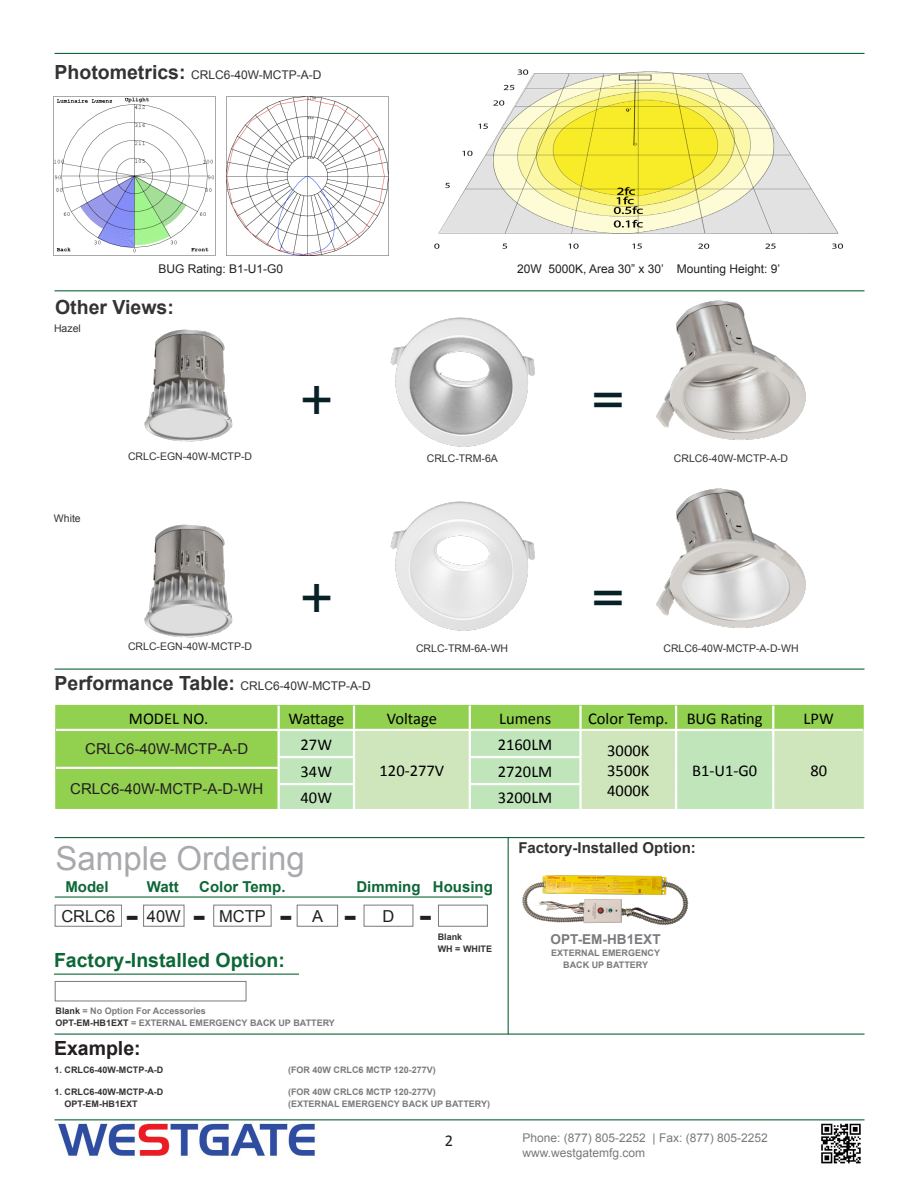
<style>
.page{position:relative;width:918px;height:1188px;background:#fff}
.page>*{position:absolute;margin:0;border:0;box-sizing:border-box;transform-origin:0 0}
.t1{font:47.1px "Handel Gothic";color:#072127}
.t2{font:33px "Arial";color:#a8a9ad}
.t3{font:700 28.5px "Verdana";color:#231f20}
.t4{font:700 19.5px "Arial";color:#0d6736}
.t5{font:700 19.5px "Arial";color:#333}
.t6{font:700 19.5px "Arial";color:#231f20}
.t7{font:16.5px "Calibri";color:#000}
.t8{font:16.5px "Arial";color:#231f20}
.t9{font:16.5px "Calibri";color:#231f20}
.t10{font:15px "Arial";color:#231f20}
.t11{font:700 15px "Arial";color:#0d6736}
.t12{font:700 15px "Arial";color:#333}
.t13{font:700 13.65px "Arial";color:#7a7b7e}
.t14{font:12px "Arial";color:#333}
.t15{font:12px "Arial";color:#787a7d}
.t16{font:12px "Arial";color:#231f20}
.t17{font:10.5px "Arial";color:#333}
.t18{font:700 9px "Arial";color:#7a7b7e}
.t19{font:700 9px "Arial";color:#7b7b7e}
.t20{font:700 9px "Arial";color:#333}
.t21{font:700 9px "Arial";color:#323332}
.s1{font-weight:700;font-size:19.5px}
.s2{color:#323332}
.s3{color:#7b7b7e}
</style>
<div class="page">
<hr style="left:55px;top:669px;width:810px;height:1px;background:#0d6736">
<hr style="left:55px;top:53px;width:810px;height:1px;background:#0d6736">
<hr style="left:55px;top:290px;width:810px;height:1px;background:#0d6736">
<hr style="left:55px;top:837px;width:810px;height:1px;background:#0d6736">
<hr style="left:55px;top:1034px;width:810px;height:1px;background:#0d6736">
<hr style="left:55px;top:1119px;width:810px;height:1px;background:#0d6736">
<hr style="left:508px;top:838px;width:1px;height:197px;background:#0d6736">
<div style="left:55px;top:905px;width:67px;height:22px;border:1px solid #787a7d"></div>
<div style="left:213px;top:905px;width:59px;height:22px;border:1px solid #787a7d"></div>
<div style="left:297px;top:905px;width:41px;height:22px;border:1px solid #787a7d"></div>
<div style="left:143px;top:905px;width:41px;height:22px;border:1px solid #787a7d"></div>
<div style="left:438px;top:905px;width:50px;height:22px;background:#fff;border:1px solid #787a7d"></div>
<div style="left:364px;top:905px;width:49px;height:22px;border:1px solid #787a7d"></div>
<hr style="left:55px;top:896px;width:428px;height:2px;background:#0d6736">
<img style="left:58px;top:1123px;width:257px;height:34px">
<img style="left:821px;top:1123px;width:40px;height:41px">
<div style="left:55px;top:981px;width:191px;height:20px;background:#fff;border:1px solid #787a7d"></div>
<hr style="left:54px;top:974px;width:245px;height:1px;background:#0d6736">
<img style="left:523px;top:875px;width:165px;height:50px">
<img style="left:434px;top:69px;width:409px;height:180px">
<img style="left:226px;top:96px;width:163px;height:160px">
<img style="left:53px;top:96px;width:163px;height:160px">
<img style="left:390px;top:317px;width:145px;height:130px">
<img style="left:390px;top:501px;width:145px;height:130px">
<img style="left:656px;top:300px;width:150px;height:140px">
<img style="left:656px;top:488px;width:150px;height:140px">
<div style="left:55px;top:705px;width:809px;height:104px;background:#92d050"></div>
<hr style="left:278px;top:706px;width:2px;height:23px;background:#fff">
<hr style="left:353px;top:706px;width:2px;height:23px;background:#fff">
<hr style="left:469px;top:706px;width:2px;height:23px;background:#fff">
<hr style="left:579px;top:706px;width:3px;height:23px;background:#fff">
<hr style="left:675px;top:706px;width:2px;height:23px;background:#fff">
<hr style="left:772px;top:706px;width:2px;height:23px;background:#fff">
<svg style="left:278px;top:730px;width:586px;height:79px"></svg>
<hr style="left:278px;top:785px;width:2px;height:24px;background:#fff">
<hr style="left:353px;top:785px;width:2px;height:24px;background:#fff">
<hr style="left:469px;top:785px;width:2px;height:24px;background:#fff">
<hr style="left:579px;top:785px;width:3px;height:24px;background:#fff">
<hr style="left:675px;top:784px;width:2px;height:25px;background:#fff">
<hr style="left:772px;top:784px;width:2px;height:25px;background:#fff">
<hr style="left:56px;top:729px;width:223px;height:2px;background:#fff">
<hr style="left:279px;top:729px;width:75px;height:2px;background:#fff">
<hr style="left:354px;top:729px;width:116px;height:2px;background:#fff">
<hr style="left:470px;top:729px;width:111px;height:2px;background:#fff">
<hr style="left:580px;top:729px;width:96px;height:2px;background:#fff">
<hr style="left:676px;top:729px;width:97px;height:2px;background:#fff">
<hr style="left:773px;top:729px;width:90px;height:2px;background:#fff">
<hr style="left:278px;top:756px;width:77px;height:2px;background:#fff">
<hr style="left:469px;top:756px;width:113px;height:2px;background:#fff">
<hr style="left:56px;top:767px;width:224px;height:2px;background:#fff">
<hr style="left:278px;top:783px;width:77px;height:2px;background:#fff">
<hr style="left:469px;top:783px;width:113px;height:2px;background:#fff">
<img style="left:144px;top:329px;width:89px;height:113px">
<img style="left:144px;top:524px;width:89px;height:114px">
<p class="t14" style="left:55px;top:67px;width:268px"><span class="s1">Photometrics:</span> CRLC6-40W-MCTP-A-D</p>
<p class="t16" style="left:158px;top:261px;width:126px">BUG Rating: B1-U1-G0</p>
<p class="t16" style="left:517px;top:261px;width:265px">20W 5000K, Area 30” x 30’ Mounting Height: 9’</p>
<p class="t5" style="left:55px;top:294px;width:120px">Other Views:</p>
<p class="t17" style="left:54px;top:321px;width:28px">Hazel</p>
<p class="t17" style="left:54px;top:511px;width:28px">White</p>
<p class="t17" style="left:128px;top:450px;width:126px">CRLC-EGN-40W-MCTP-D</p>
<p class="t17" style="left:128px;top:640px;width:126px">CRLC-EGN-40W-MCTP-D</p>
<p class="t1" style="left:297px;top:375px;width:41px">+</p>
<p class="t1" style="left:297px;top:573px;width:41px">+</p>
<p class="t14" style="left:55px;top:678px;width:318px"><span class="s1">Performance Table:</span> CRLC6-40W-MCTP-A-D</p>
<p class="t17" style="left:427px;top:451px;width:73px">CRLC-TRM-6A</p>
<p class="t17" style="left:416px;top:641px;width:94px">CRLC-TRM-6A-WH</p>
<p class="t1" style="left:589px;top:375px;width:41px">=</p>
<p class="t17" style="left:674px;top:451px;width:116px">CRLC6-40W-MCTP-A-D</p>
<p class="t1" style="left:589px;top:573px;width:41px">=</p>
<p class="t17" style="left:663px;top:641px;width:137px">CRLC6-40W-MCTP-A-D-WH</p>
<p class="t7" style="left:129px;top:708px;width:81px">MODEL NO.</p>
<p class="t7" style="left:288px;top:708px;width:57px">Wattage</p>
<p class="t7" style="left:387px;top:708px;width:52px">Voltage</p>
<p class="t7" style="left:499px;top:708px;width:54px">Lumens</p>
<p class="t7" style="left:588px;top:708px;width:82px">Color Temp.</p>
<p class="t7" style="left:687px;top:708px;width:78px">BUG Rating</p>
<p class="t7" style="left:804px;top:708px;width:32px">LPW</p>
<p class="t10" style="left:85px;top:739px;width:165px">CRLC6-40W-MCTP-A-D</p>
<p class="t7" style="left:301px;top:734px;width:33px">27W</p>
<p class="t7" style="left:380px;top:760px;width:66px">120-277V</p>
<p class="t7" style="left:498px;top:734px;width:56px">2160LM</p>
<p class="t7" style="left:607px;top:741px;width:44px">3000K</p>
<p class="t7" style="left:607px;top:760px;width:44px">3500K</p>
<p class="t7" style="left:607px;top:780px;width:44px">4000K</p>
<p class="t7" style="left:301px;top:761px;width:33px">34W</p>
<p class="t7" style="left:498px;top:761px;width:56px">2720LM</p>
<p class="t7" style="left:692px;top:760px;width:67px">B1-U1-G0</p>
<p class="t7" style="left:810px;top:760px;width:18px">80</p>
<p class="t10" style="left:70px;top:779px;width:195px">CRLC6-40W-MCTP-A-D-WH</p>
<p class="t7" style="left:301px;top:788px;width:33px">40W</p>
<p class="t7" style="left:498px;top:788px;width:56px">3200LM</p>
<p class="t2" style="left:56px;top:837px;width:251px">Sample Ordering</p>
<p class="t12" style="left:518px;top:838px;width:179px">Factory-Installed Option:</p>
<p class="t11" style="left:147px;top:877px;width:33px">Watt</p>
<p class="t11" style="left:199px;top:877px;width:88px">Color Temp.</p>
<p class="t11" style="left:356px;top:877px;width:66px">Dimming</p>
<p class="t11" style="left:433px;top:877px;width:61px">Housing</p>
<p class="t21" style="left:438px;top:931px;width:26px">Blank</p>
<p class="t21" style="left:438px;top:943px;width:56px">WH = WHITE</p>
<p class="t11" style="left:65px;top:877px;width:45px">Model</p>
<p class="t8" style="left:61px;top:905px;width:56px">CRLC6</p>
<p class="t8" style="left:147px;top:905px;width:35px">40W</p>
<p class="t8" style="left:219px;top:905px;width:48px">MCTP</p>
<p class="t8" style="left:312px;top:905px;width:13px">A</p>
<p class="t8" style="left:383px;top:905px;width:13px">D</p>
<p class="t3" style="left:125px;top:898px;width:15px">-</p>
<p class="t3" style="left:192px;top:898px;width:15px">-</p>
<p class="t3" style="left:279px;top:898px;width:15px">-</p>
<p class="t3" style="left:343px;top:898px;width:15px">-</p>
<p class="t3" style="left:419px;top:898px;width:15px">-</p>
<p class="t4" style="left:54px;top:947px;width:232px">Factory-Installed Option:</p>
<p class="t18" style="left:56px;top:1005px;width:152px"><span class="s2">Blank</span> = No Option For Accessories</p>
<p class="t18" style="left:56px;top:1017px;width:281px"><span class="s2">OPT-EM-HB1EXT</span> = EXTERNAL EMERGENCY BACK UP BATTERY</p>
<p class="t6" style="left:54px;top:1036px;width:88px">Example:</p>
<p class="t20" style="left:55px;top:1064px;width:110px">1. CRLC6-40W-MCTP-A-D</p>
<p class="t19" style="left:288px;top:1064px;width:149px">(FOR 40W CRLC6 MCTP 120-277V)</p>
<p class="t20" style="left:55px;top:1086px;width:110px">1. CRLC6-40W-MCTP-A-D</p>
<p class="t19" style="left:288px;top:1086px;width:149px">(FOR 40W CRLC6 MCTP 120-277V)</p>
<p class="t21" style="left:65px;top:1098px;width:75px">OPT-EM-HB1EXT</p>
<p class="t18" style="left:288px;top:1098px;width:204px"><span class="s3">(</span>EXTERNAL EMERGENCY BACK UP BATTERY<span class="s3">)</span></p>
<p class="t9" style="left:445px;top:1131px;width:10px">2</p>
<p class="t13" style="left:551px;top:930px;width:112px">OPT-EM-HB1EXT</p>
<p class="t18" style="left:551px;top:947px;width:110px">EXTERNAL EMERGENCY</p>
<p class="t18" style="left:563px;top:959px;width:86px">BACK UP BATTERY</p>
<p class="t15" style="left:522px;top:1130px;width:247px">Phone: (877) 805-2252 | Fax: (877) 805-2252</p>
<p class="t15" style="left:522px;top:1145px;width:124px">www.westgatemfg.com</p>
</div>
